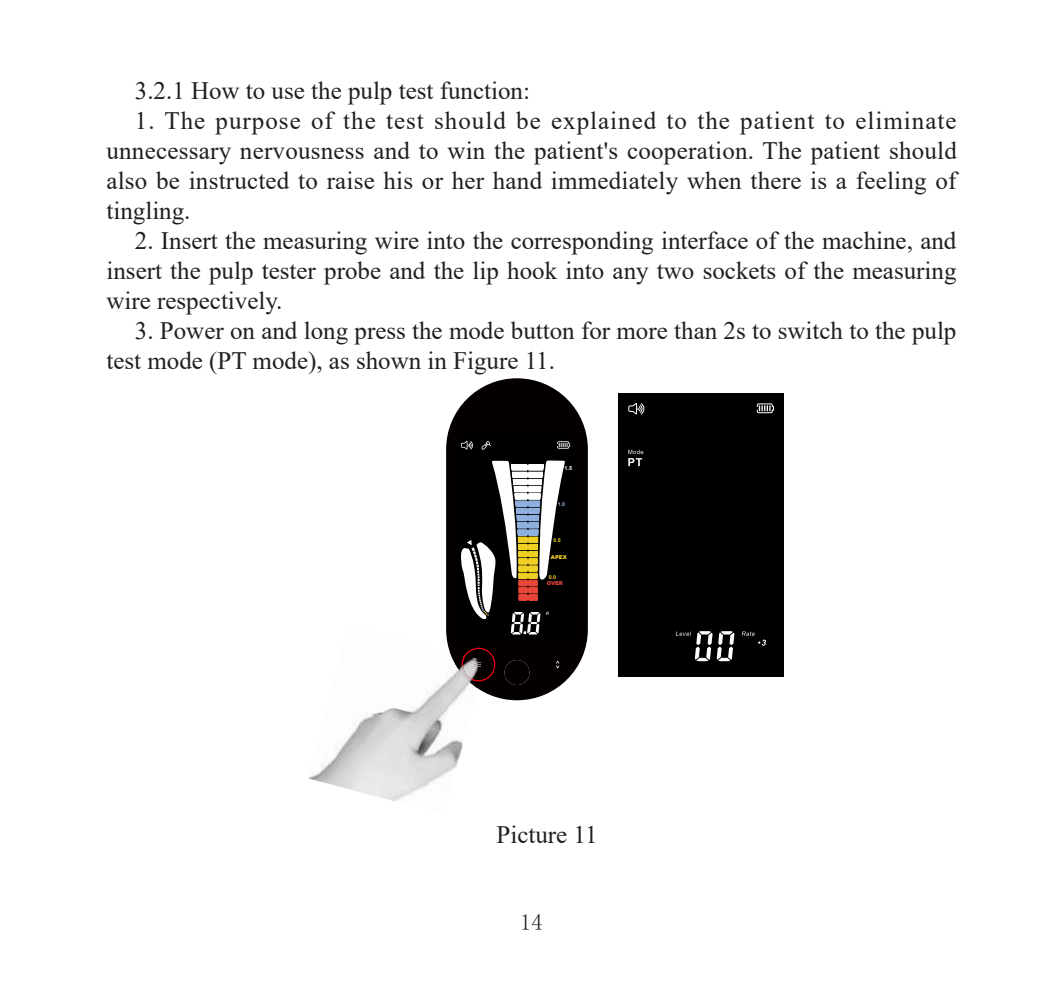
<style>
.page{position:relative;width:1063px;height:993px;background:#fff}
.page>*{position:absolute;margin:0;border:0;box-sizing:border-box;transform-origin:0 0}
.t1{font:25px/30px "Times New Roman";color:#231f20;text-align:justify}
.t2{font:22.5px "Sim Sun";color:#231f20}
.t3{font:700 5.5px "Arial";color:#fff}
.t4{font:700 5.25px "Arial";color:#f0cf24}
.t5{font:900 5.25px "Arial";color:#e84538}
.t6{font:900 5.25px "Arial";color:#f0cf24}
.t7{font:700 5.25px "Arial";color:#8fb0de}
.t8{font:italic 4.5px "Arial";color:#fff}
</style>
<div class="page">
<svg style="left:446px;top:378px;width:142px;height:322px;fill:#050000"></svg>
<svg style="left:481px;top:647px;width:14px;height:34px"></svg>
<img style="left:308px;top:719px;width:68px;height:77px">
<img style="left:364px;top:708px;width:32px;height:11px">
<img style="left:376px;top:719px;width:87px;height:82px">
<img style="left:396px;top:642px;width:85px;height:95px">
<img style="left:450px;top:651px;width:35px;height:37px">
<img style="left:462px;top:655px;width:18px;height:26px">
<div style="left:619px;top:393px;width:165px;height:283px;background:#000"></div>
<svg style="left:757px;top:403px;width:17px;height:10px"></svg>
<svg style="left:628px;top:403px;width:16px;height:11px"></svg>
<svg style="left:742px;top:631px;width:24px;height:14px"></svg>
<svg style="left:676px;top:631px;width:58px;height:30px"></svg>
<svg style="left:628px;top:449px;width:15px;height:17px"></svg>
<p class="t1" style="left:135px;top:75px;width:397px">3.2.1 How to use the pulp test function:</p>
<p class="t1" style="left:106px;top:105px;width:852px;text-indent:28px">1. The purpose of the test should be explained to the patient to eliminate unnecessary nervousness and to win the patient's cooperation. The patient should also be instructed to raise his or her hand immediately when there is a feeling of tingling.</p>
<p class="t1" style="left:106px;top:225px;width:852px;text-indent:28px">2. Insert the measuring wire into the corresponding interface of the machine, and insert the pulp tester probe and the lip hook into any two sockets of the measuring wire respectively.</p>
<p class="t1" style="left:106px;top:315px;width:851px;text-indent:28px">3. Power on and long press the mode button for more than 2s to switch to the pulp test mode (PT mode), as shown in Figure 11.</p>
<p class="t3" style="left:565px;top:464px;width:9px">1.5</p>
<p class="t7" style="left:558px;top:500px;width:9px">1.0</p>
<p class="t4" style="left:553px;top:536px;width:9px">0.5</p>
<p class="t4" style="left:549px;top:573px;width:9px">0.0</p>
<p class="t5" style="left:547px;top:579px;width:18px">OVER</p>
<p class="t6" style="left:551px;top:552px;width:17px">APEX</p>
<p class="t8" style="left:546px;top:610px;width:5px">R</p>
<p class="t1" style="left:497px;top:818px;width:103px">Picture 11</p>
<p class="t2" style="left:520px;top:910px;width:24px">14</p>
</div>
